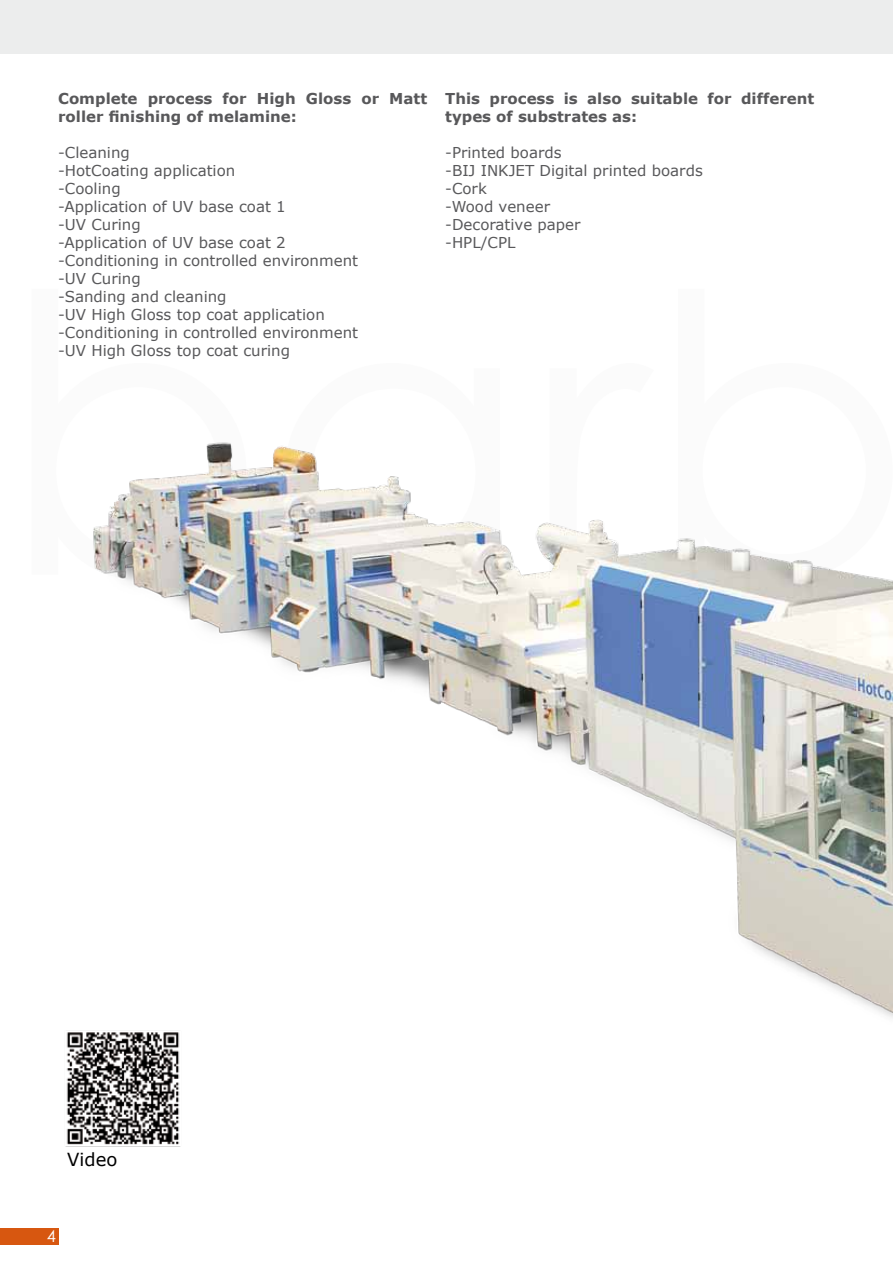
<style>
.page{position:relative;width:893px;height:1263px;background:#fff}
.page>*{position:absolute;margin:0;border:0;box-sizing:border-box;transform-origin:0 0}
.t1{font:18px "Verdana";color:#000}
.t2{font:16.5px "Century Gothic";color:#fff}
.t3{font:15px/18px "Verdana";color:#58585a}
.t4{font:700 15px/18px "Verdana";color:#58585a}
</style>
<div class="page">
<div style="left:0;top:0;width:893px;height:54px;background:#eceded"></div>
<div style="left:0;top:1228px;width:58px;height:16px;background:#d75710"></div>
<img style="left:58px;top:442px;width:835px;height:802px">
<img style="left:58px;top:1018px;width:131px;height:136px">
<p class="t4" style="left:58px;top:89px;width:371px">Complete process for High Gloss or Matt roller finishing of melamine:</p>
<p class="t3" style="left:58px;top:143px;width:301px">-Cleaning<br>-HotCoating application<br>-Cooling<br>-Application of UV base coat 1<br>-UV Curing<br>-Application of UV base coat 2 -Conditioning in controlled environment -UV Curing<br>-Sanding and cleaning<br>-UV High Gloss top coat application -Conditioning in controlled environment -UV High Gloss top coat curing</p>
<p class="t4" style="left:445px;top:89px;width:371px">This process is also suitable for different types of substrates as:</p>
<p class="t3" style="left:445px;top:143px;width:259px">-Printed boards<br>-BIJ INKJET Digital printed boards -Cork<br>-Wood veneer<br>-Decorative paper<br>-HPL/CPL</p>
<p class="t1" style="left:67px;top:1147px;width:52px">Video</p>
<p class="t2" style="left:47px;top:1226px;width:11px">4</p>
</div>
